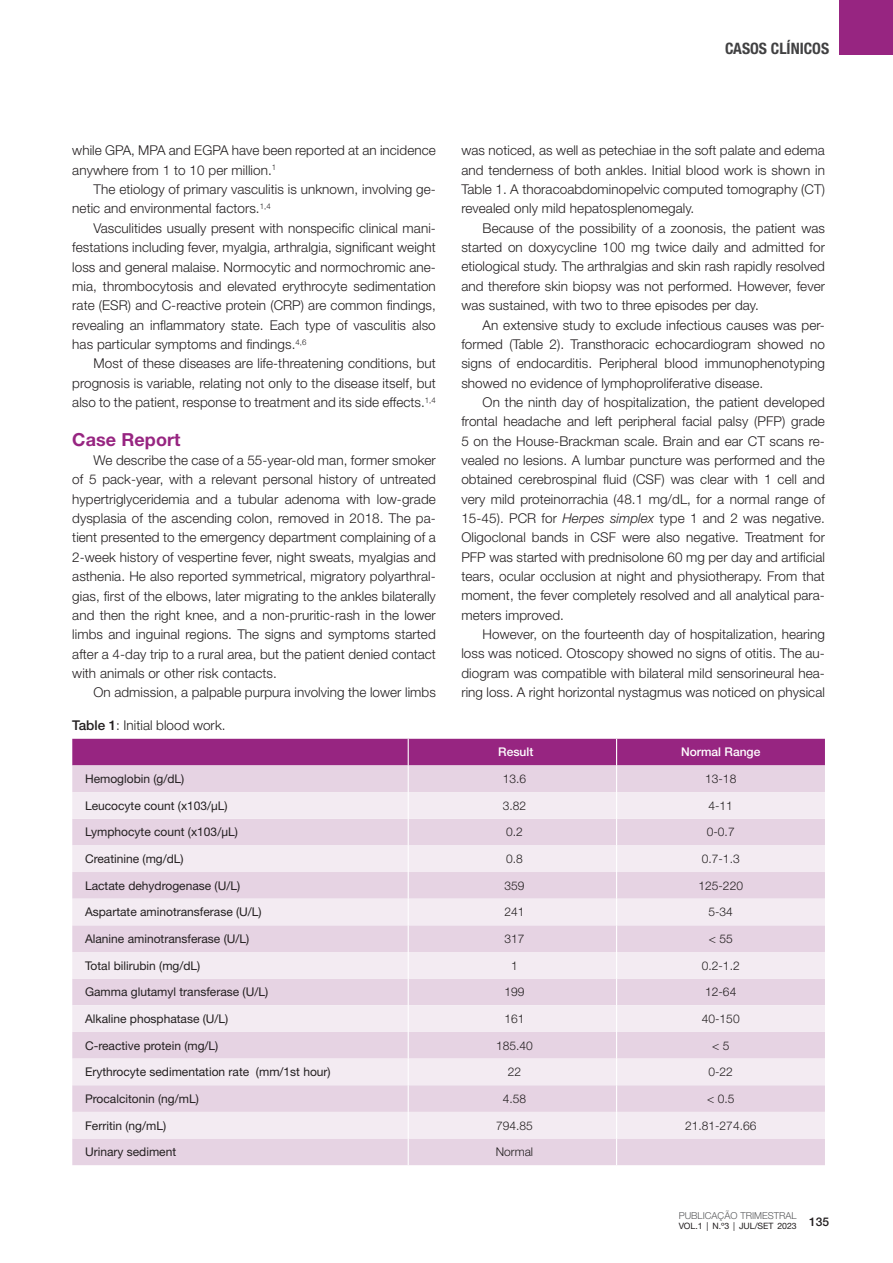
<style>
.page{position:relative;width:893px;height:1263px;background:#fff}
.page>*{position:absolute;margin:0;border:0;box-sizing:border-box;transform-origin:0 0}
.t1{font:700 18px "Helvetica Neue LT Std";letter-spacing:.005em;color:#972581}
.t2{font:700 condensed 15.75px "Helvetica Neue LT Std";color:#414142}
.t3{font:300 13.5px/19.4px "Helvetica Neue LT Std";letter-spacing:.005em;color:#231f20;text-align:justify}
.t4{font:12px "Helvetica Neue LT Std";color:#231f20}
.t5{font:300 12px "Helvetica Neue LT Std";color:#231f20}
.t6{font:500 12px "Helvetica Neue LT Std";color:#fff}
.t7{font:500 12px "Helvetica Neue LT Std";color:#231f20}
.t8{font:300 9.6px "Helvetica Neue LT Std";color:#58595b}
.t9{font:8.7px "Helvetica Neue LT Std";letter-spacing:-.005em;color:#231f20}
.s1{font-weight:500}
.s2{font-style:italic}
</style>
<div class="page">
<div style="left:838px;top:0;width:55px;height:55px;background:#972581"></div>
<svg style="left:72px;top:739px;width:753px;height:426px;background:#e7d3e3"></svg>
<p class="t2" style="left:725px;top:39px;width:106px">CASOS CLÍNICOS</p>
<p class="t3" style="left:72px;top:141px;width:365px">while GPA, MPA and EGPA have been reported at an incidence anywhere from 1 to 10 per million.<sup>1</sup></p>
<p class="t3" style="left:72px;top:179px;width:365px;text-indent:21px">The etiology of primary vasculitis is unknown, involving ge&shy;netic and environmental factors.<sup>1,4</sup></p>
<p class="t3" style="left:72px;top:218px;width:365px;text-indent:21px">Vasculitides usually present with nonspecific clinical mani&shy;festations including fever, myalgia, arthralgia, significant weight loss and general malaise. Normocytic and normochromic ane&shy;mia, thrombocytosis and elevated erythrocyte sedimentation rate (ESR) and C-reactive protein (CRP) are common findings, revealing an inflammatory state. Each type of vasculitis also has particular symptoms and findings.<sup>4,6</sup></p>
<p class="t3" style="left:72px;top:354px;width:365px;text-indent:21px">Most of these diseases are life-threatening conditions, but prognosis is variable, relating not only to the disease itself, but also to the patient, response to treatment and its side effects.<sup>1,4</sup></p>
<h1 class="t1" style="left:72px;top:428px;width:110px">Case Report</h1>
<p class="t3" style="left:72px;top:450px;width:365px;text-indent:21px">We describe the case of a 55-year-old man, former smoker of 5 pack-year, with a relevant personal history of untreated hypertriglyceridemia and a tubular adenoma with low-grade dysplasia of the ascending colon, removed in 2018. The pa&shy;tient presented to the emergency department complaining of a 2-week history of vespertine fever, night sweats, myalgias and asthenia. He also reported symmetrical, migratory polyarthral&shy;gias, first of the elbows, later migrating to the ankles bilaterally and then the right knee, and a non-pruritic-rash in the lower limbs and inguinal regions. The signs and symptoms started after a 4-day trip to a rural area, but the patient denied contact with animals or other risk contacts.</p>
<p class="t3" style="left:94px;top:682px;width:344px">On admission, a palpable purpura involving the lower limbs</p>
<p class="t3" style="left:72px;top:715px;width:155px"><span class="s1">Table 1</span>: Initial blood work.</p>
<p class="t3" style="left:461px;top:141px;width:365px">was noticed, as well as petechiae in the soft palate and edema and tenderness of both ankles. Initial blood work is shown in Table 1. A thoracoabdominopelvic computed tomography (CT) revealed only mild hepatosplenomegaly.</p>
<p class="t3" style="left:461px;top:218px;width:365px;text-indent:21px">Because of the possibility of a zoonosis, the patient was started on doxycycline 100 mg twice daily and admitted for etiological study. The arthralgias and skin rash rapidly resolved and therefore skin biopsy was not performed. However, fever was sustained, with two to three episodes per day.</p>
<p class="t3" style="left:461px;top:315px;width:365px;text-indent:21px">An extensive study to exclude infectious causes was per&shy;formed (Table 2). Transthoracic echocardiogram showed no signs of endocarditis. Peripheral blood immunophenotyping showed no evidence of lymphoproliferative disease.</p>
<p class="t3" style="left:461px;top:392px;width:365px;text-indent:21px">On the ninth day of hospitalization, the patient developed frontal headache and left peripheral facial palsy (PFP) grade 5 on the House-Brackman scale. Brain and ear CT scans re&shy;vealed no lesions. A lumbar puncture was performed and the obtained cerebrospinal fluid (CSF) was clear with 1 cell and very mild proteinorrachia (48.1 mg/dL, for a normal range of 15-45). PCR for <span class="s2">Herpes simplex</span> type 1 and 2 was negative.<br>Oligoclonal bands in CSF were also negative. Treatment for PFP was started with prednisolone 60 mg per day and artificial tears, ocular occlusion at night and physiotherapy. From that moment, the fever completely resolved and all analytical para&shy;meters improved.</p>
<p class="t3" style="left:461px;top:624px;width:365px;text-indent:21px">However, on the fourteenth day of hospitalization, hearing loss was noticed. Otoscopy showed no signs of otitis. The au&shy;diogram was compatible with bilateral mild sensorineural hea&shy;ring loss. A right horizontal nystagmus was noticed on physical</p>
<p class="t6" style="left:498px;top:745px;width:37px">Result</p>
<p class="t6" style="left:681px;top:745px;width:81px">Normal Range</p>
<p class="t4" style="left:85px;top:772px;width:101px">Hemoglobin (g/dL)</p>
<p class="t5" style="left:503px;top:771px;width:25px">13.6</p>
<p class="t5" style="left:705px;top:771px;width:33px">13-18</p>
<p class="t4" style="left:85px;top:798px;width:144px">Leucocyte count (x103/µL)</p>
<p class="t5" style="left:503px;top:798px;width:25px">3.82</p>
<p class="t5" style="left:708px;top:798px;width:26px">4-11</p>
<p class="t4" style="left:85px;top:825px;width:154px">Lymphocyte count (x103/µL)</p>
<p class="t5" style="left:506px;top:825px;width:18px">0.2</p>
<p class="t5" style="left:707px;top:825px;width:29px">0-0.7</p>
<p class="t4" style="left:85px;top:851px;width:100px">Creatinine (mg/dL)</p>
<p class="t5" style="left:506px;top:851px;width:18px">0.8</p>
<p class="t5" style="left:702px;top:851px;width:39px">0.7-1.3</p>
<p class="t4" style="left:85px;top:878px;width:157px">Lactate dehydrogenase (U/L)</p>
<p class="t5" style="left:504px;top:878px;width:22px">359</p>
<p class="t5" style="left:698px;top:878px;width:46px">125-220</p>
<p class="t4" style="left:85px;top:905px;width:178px">Aspartate aminotransferase (U/L)</p>
<p class="t5" style="left:504px;top:905px;width:22px">241</p>
<p class="t5" style="left:708px;top:905px;width:26px">5-34</p>
<p class="t4" style="left:85px;top:931px;width:166px">Alanine aminotransferase (U/L)</p>
<p class="t5" style="left:504px;top:931px;width:22px">317</p>
<p class="t5" style="left:709px;top:931px;width:25px">&lt; 55</p>
<p class="t4" style="left:85px;top:958px;width:117px">Total bilirubin (mg/dL)</p>
<p class="t5" style="left:511px;top:958px;width:8px">1</p>
<p class="t5" style="left:702px;top:958px;width:39px">0.2-1.2</p>
<p class="t4" style="left:85px;top:985px;width:185px">Gamma glutamyl transferase (U/L)</p>
<p class="t5" style="left:504px;top:985px;width:22px">199</p>
<p class="t5" style="left:705px;top:985px;width:33px">12-64</p>
<p class="t4" style="left:85px;top:1011px;width:145px">Alkaline phosphatase (U/L)</p>
<p class="t5" style="left:504px;top:1011px;width:22px">161</p>
<p class="t5" style="left:702px;top:1011px;width:39px">40-150</p>
<p class="t4" style="left:85px;top:1038px;width:135px">C-reactive protein (mg/L)</p>
<p class="t5" style="left:496px;top:1038px;width:38px">185.40</p>
<p class="t5" style="left:712px;top:1038px;width:19px">&lt; 5</p>
<p class="t4" style="left:85px;top:1065px;width:247px">Erythrocyte sedimentation rate (mm/1st hour)</p>
<p class="t5" style="left:508px;top:1065px;width:15px">22</p>
<p class="t5" style="left:708px;top:1065px;width:26px">0-22</p>
<p class="t4" style="left:85px;top:1091px;width:115px">Procalcitonin (ng/mL)</p>
<p class="t5" style="left:503px;top:1091px;width:25px">4.58</p>
<p class="t5" style="left:707px;top:1091px;width:29px">&lt; 0.5</p>
<p class="t4" style="left:85px;top:1118px;width:83px">Ferritin (ng/mL)</p>
<p class="t5" style="left:496px;top:1118px;width:38px">794.85</p>
<p class="t5" style="left:685px;top:1118px;width:73px">21.81-274.66</p>
<p class="t4" style="left:85px;top:1145px;width:93px">Urinary sediment</p>
<p class="t5" style="left:496px;top:1144px;width:39px">Normal</p>
<p class="t8" style="left:679px;top:1209px;width:120px">PUBLICAÇÃO TRIMESTRAL</p>
<p class="t9" style="left:679px;top:1221px;width:120px">VOL.1 | N.º3 | JUL/SET 2023</p>
<p class="t7" style="left:809px;top:1215px;width:22px">135</p>
</div>
